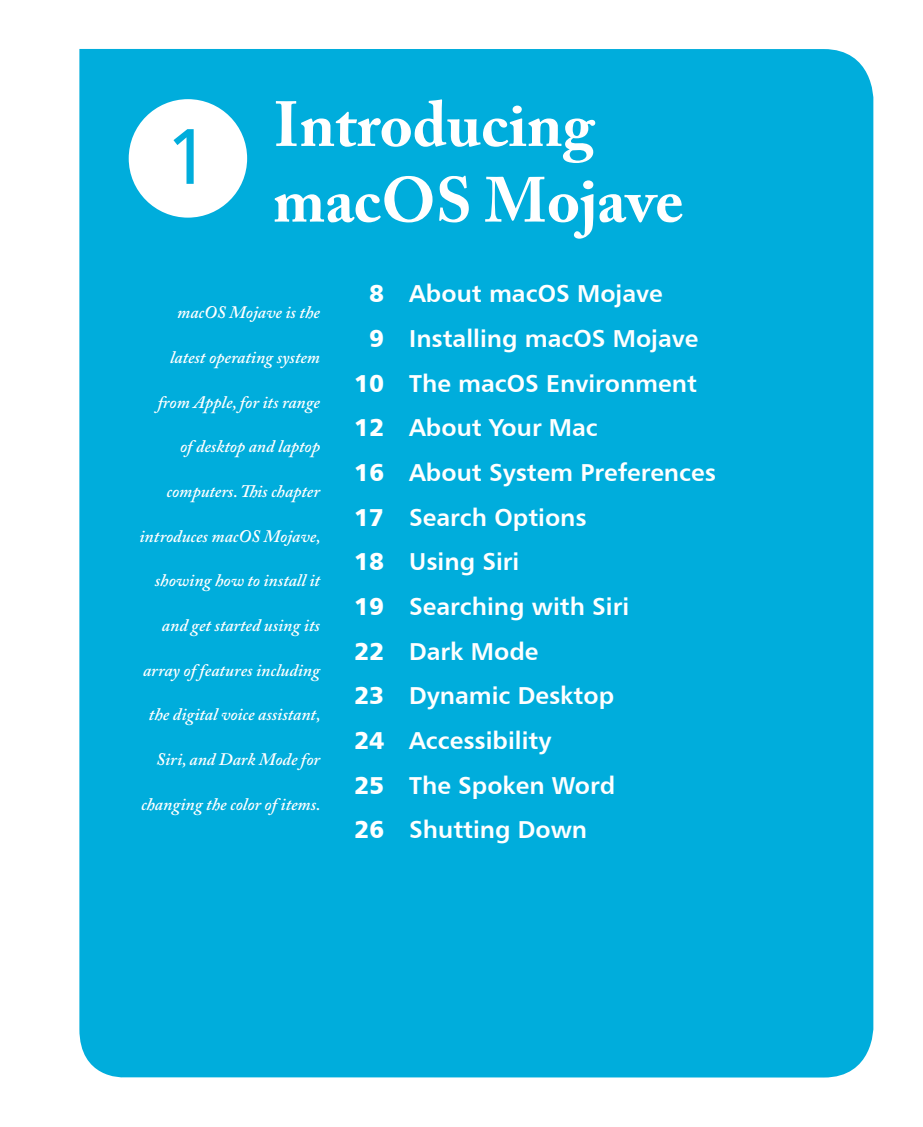
<style>
.page{position:relative;width:923px;height:1127px;background:#fff}
.page>*{position:absolute;margin:0;border:0;box-sizing:border-box;transform-origin:0 0}
.t1{font:78.75px "Humanist 777 BT Roman B";color:#00addc}
.t2{font:700 63px/75.6px "Adobe Caslon Pro";color:#fff}
.t3{font:24.5px/44.6px "Humanist 777 BT Bold B";color:#fff}
.t4{font:24.5px/44.6px "Humanist 777 BT Black B";color:#fff;text-align:right}
.t5{font:italic 600 17.5px "Adobe Caslon Pro";color:#fff}
</style>
<div class="page">
<div style="left:79px;top:49px;width:794px;height:1029px;background:#00addc"></div>
<div style="left:129px;top:99px;width:118px;height:118px;background:#fff;border-radius:50%"></div>
<h1 class="t1" style="left:165px;top:107px;width:47px">1</h1>
<h2 class="t2" style="left:273px;top:86px;width:412px">Introducing macOS Mojave</h2>
<p class="t5" style="left:177px;top:302px;width:144px">macOS Mojave is the</p>
<p class="t5" style="left:170px;top:346px;width:151px">latest operating system</p>
<p class="t5" style="left:158px;top:391px;width:164px">from Apple, for its range</p>
<p class="t5" style="left:180px;top:436px;width:141px">of desktop and laptop</p>
<p class="t5" style="left:166px;top:480px;width:155px">computers. This chapter</p>
<p class="t5" style="left:139px;top:525px;width:183px">introduces macOS Mojave,</p>
<p class="t5" style="left:155px;top:570px;width:167px">showing how to install it</p>
<p class="t5" style="left:162px;top:614px;width:160px">and get started using its</p>
<p class="t5" style="left:143px;top:659px;width:178px">array of features including</p>
<p class="t5" style="left:149px;top:703px;width:173px">the digital voice assistant,</p>
<p class="t5" style="left:156px;top:748px;width:165px">Siri, and Dark Mode for</p>
<p class="t5" style="left:141px;top:793px;width:181px">changing the color of items.</p>
<h3 class="t4" style="left:354px;top:270px;width:32px">8<br>9<br>10<br>12<br>16<br>17<br>18<br>19<br>22<br>23<br>24<br>25<br>26</h3>
<h3 class="t3" style="left:409px;top:270px;width:308px">About macOS Mojave<br>Installing macOS Mojave<br>The macOS Environment<br>About Your Mac<br>About System Preferences<br>Search Options<br>Using Siri<br>Searching with Siri<br>Dark Mode<br>Dynamic Desktop<br>Accessibility<br>The Spoken Word<br>Shutting Down</h3>
</div>
